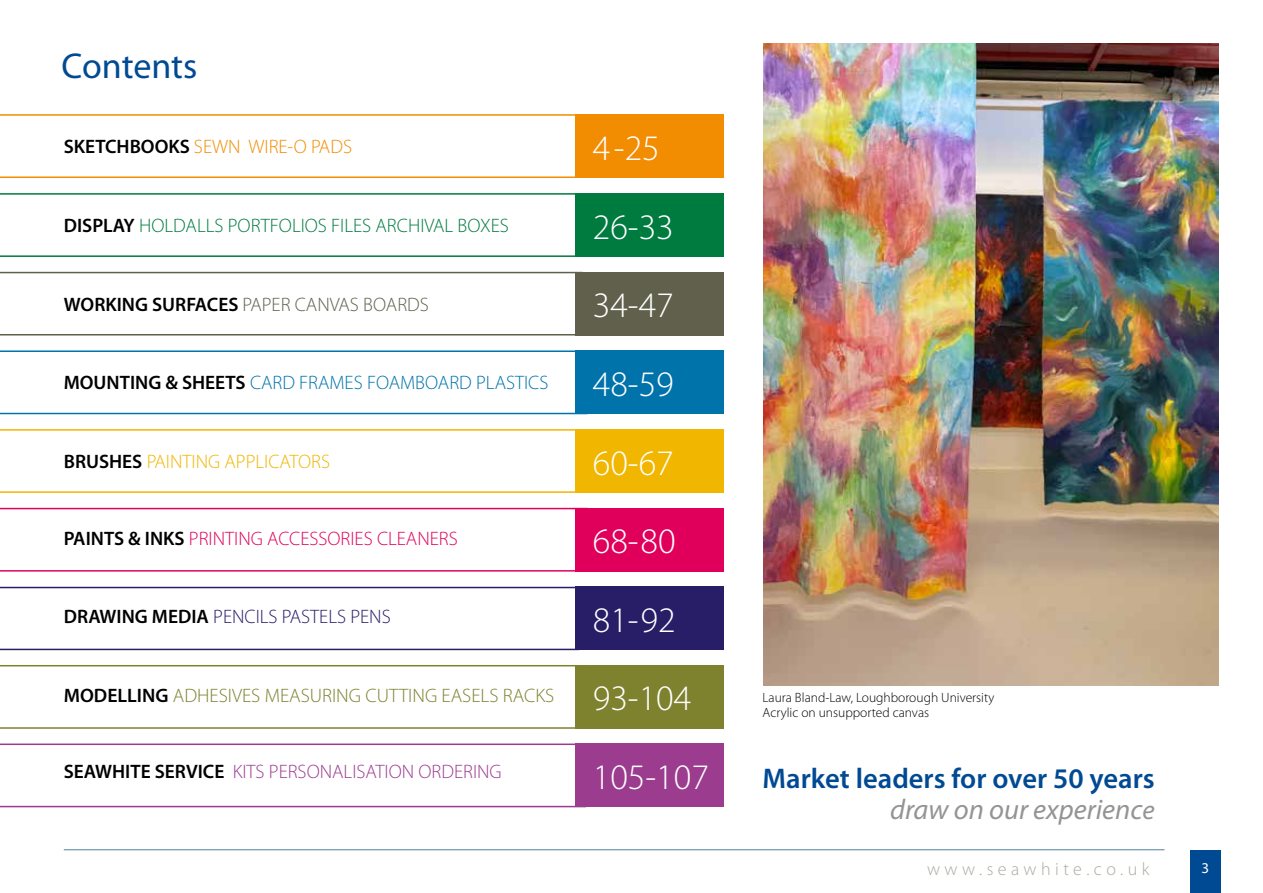
<style>
.page{position:relative;width:1263px;height:893px;background:#fff}
.page>*{position:absolute;margin:0;border:0;box-sizing:border-box;transform-origin:0 0}
.t1{font:300 36px "Myriad Pro";color:#fff}
.t2{font:36px "Myriad Pro";letter-spacing:-.005em;color:#004a93}
.t3{font:600 28.5px/31.5px "Myriad Pro";color:#004a93;text-align:right}
.t4{font:300 19.5px "Myriad Pro";color:#7e812e}
.t5{font:300 19.5px "Myriad Pro";color:#9b3c8f}
.t6{font:300 19.5px "Myriad Pro";color:#007b3f}
.t7{font:300 19.5px "Myriad Pro";color:#0073ab}
.t8{font:300 19.5px "Myriad Pro";color:#e0005b}
.t9{font:300 19.5px "Myriad Pro";color:#60604d}
.t10{font:300 19.5px "Myriad Pro";color:#281d67}
.t11{font:300 19.5px "Myriad Pro";color:#f0b600}
.t12{font:300 19.5px "Myriad Pro";color:#f28c00}
.t13{font:300 18px "Myriad Pro";letter-spacing:.25em;color:#acaaa0}
.t14{font:15px "Myriad Pro";color:#fff}
.t15{font:300 13.5px/15.8px "Myriad Pro";color:#000}
.s1{font-weight:600;color:#000}
.s2{font-size:36px;color:#fff}
.s3{font-weight:600;color:#fff}
.s4{font-weight:600;font-size:18px;color:#fff}
.s5{font-weight:400;font-style:italic;color:#949494}
.s6{font-weight:400;font-style:italic;font-size:27px;color:#949494}
</style>
<div class="page">
<div style="left:1190px;top:850px;width:30px;height:43px;background:#004a93"></div>
<hr style="left:64px;top:849px;width:1100px;height:1px;background:#4f809d">
<svg style="left:0;top:587px;width:575px;height:63px"></svg>
<svg style="left:0;top:508px;width:575px;height:64px"></svg>
<svg style="left:0;top:665px;width:575px;height:64px"></svg>
<svg style="left:0;top:743px;width:575px;height:64px"></svg>
<svg style="left:0;top:429px;width:575px;height:64px"></svg>
<svg style="left:0;top:350px;width:575px;height:64px"></svg>
<svg style="left:0;top:272px;width:575px;height:63px"></svg>
<svg style="left:0;top:114px;width:575px;height:64px"></svg>
<svg style="left:0;top:193px;width:575px;height:64px"></svg>
<div style="left:575px;top:114px;width:149px;height:64px;background:#f28c00"></div>
<div style="left:575px;top:508px;width:149px;height:64px;background:#e0005b"></div>
<div style="left:575px;top:429px;width:149px;height:64px;background:#f0b600"></div>
<div style="left:575px;top:743px;width:149px;height:64px;background:#9b3c8f"></div>
<div style="left:575px;top:665px;width:149px;height:64px;background:#7e812e"></div>
<div style="left:575px;top:272px;width:149px;height:64px;background:#60604d"></div>
<div style="left:575px;top:350px;width:149px;height:64px;background:#0073ab"></div>
<div style="left:575px;top:193px;width:149px;height:64px;background:#007b3f"></div>
<img style="left:764px;top:44px;width:454px;height:641px">
<div style="left:575px;top:587px;width:149px;height:63px;background:#281d67"></div>
<h1 class="t2" style="left:62px;top:44px;width:137px">Contents</h1>
<h3 class="t12" style="left:64px;top:135px;width:290px"><span class="s1">SKETCHBOOKS</span> SEWN WIRE-O PADS</h3>
<h1 class="t1" style="left:593px;top:126px;width:69px">4-25</h1>
<h3 class="t6" style="left:64px;top:214px;width:447px"><span class="s1">DISPLAY</span> HOLDALLS PORTFOLIOS FILES ARCHIVAL BOXES</h3>
<h1 class="t1" style="left:593px;top:205px;width:82px">26-33</h1>
<h3 class="t9" style="left:64px;top:293px;width:367px"><span class="s1">WORKING SURFACES</span> PAPER CANVAS BOARDS</h3>
<h1 class="t1" style="left:593px;top:284px;width:82px">34-47</h1>
<h3 class="t7" style="left:64px;top:371px;width:486px"><span class="s1">MOUNTING &amp; SHEETS</span> CARD FRAMES FOAMBOARD PLASTICS</h3>
<h1 class="t1" style="left:593px;top:362px;width:82px">48-59</h1>
<h3 class="t11" style="left:64px;top:450px;width:268px"><span class="s1">BRUSHES</span> PAINTING APPLICATORS</h3>
<h1 class="t1" style="left:593px;top:441px;width:82px">60-67</h1>
<h3 class="t8" style="left:64px;top:527px;width:395px"><span class="s1">PAINTS &amp; INKS</span> PRINTING ACCESSORIES CLEANERS</h3>
<h1 class="t1" style="left:593px;top:520px;width:84px">68-80</h1>
<h3 class="t10" style="left:64px;top:605px;width:328px"><span class="s1">DRAWING MEDIA</span> PENCILS PASTELS PENS</h3>
<h1 class="t1" style="left:593px;top:598px;width:84px">81-92</h1>
<h3 class="t4" style="left:64px;top:684px;width:629px"><span class="s1">MODELLING</span> ADHESIVES MEASURING CUTTING EASELS RACKS <span class="s2">93-104</span></h3>
<h3 class="t5" style="left:64px;top:760px;width:485px"><span class="s1">SEAWHITE SERVICE</span> KITS PERSONALISATION ORDERING<span class="s3">IN</span><span class="s4">G &amp;</span></h3>
<h1 class="t1" style="left:593px;top:755px;width:118px">105-107</h1>
<p class="t15" style="left:762px;top:689px;width:233px">Laura Bland-Law, Loughborough University<br>Acrylic on unsupported canvas</p>
<h2 class="t3" style="left:763px;top:761px;width:394px">Market leaders for over 50 years <span class="s5">draw on our experienc</span><span class="s6">e</span></h2>
<h3 class="t13" style="left:927px;top:858px;width:224px">www.seawhite.co.uk</h3>
<p class="t14" style="left:1201px;top:859px;width:9px">3</p>
</div>
